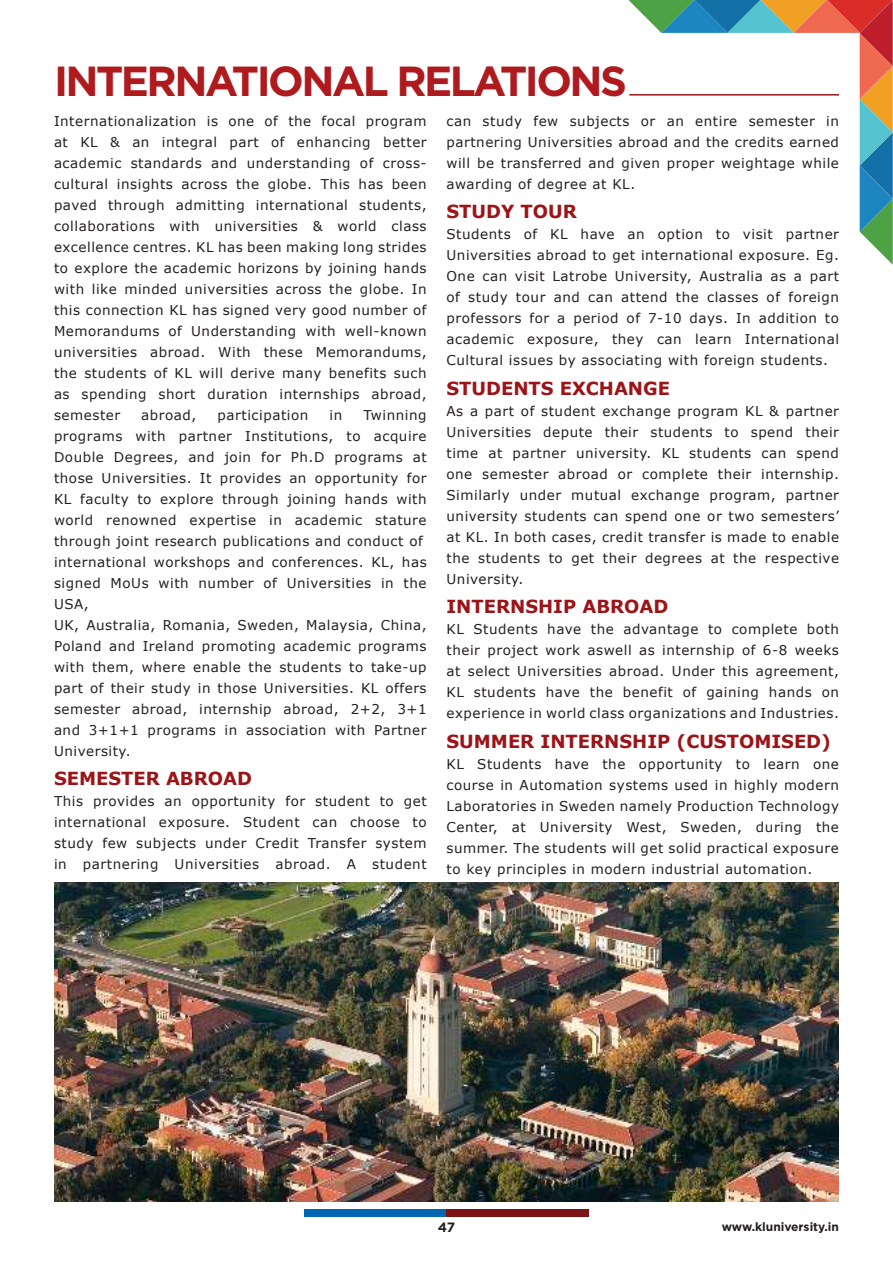
<style>
.page{position:relative;width:893px;height:1263px;background:#fff}
.page>*{position:absolute;margin:0;border:0;box-sizing:border-box;transform-origin:0 0}
.t1{font:700 42px "Gotham";letter-spacing:-.06em;color:#ae1a1e}
.t2{font:700 18px "Verdana";color:#9c1418}
.t3{font:13.5px/21px "Verdana";letter-spacing:.04em;color:#231f20;text-align:justify}
.t4{font:700 13.5px "Gotham";color:#231f20}
.t5{font:700 12px "Gotham";color:#231f20}
</style>
<div class="page">
<svg style="left:628px;top:0;width:265px;height:265px"></svg>
<div style="left:304px;top:1209px;width:142px;height:8px;background:#0166b3"></div>
<div style="left:446px;top:1209px;width:143px;height:8px;background:#7e1315"></div>
<hr style="left:629px;top:94px;width:210px;height:2px;background:#9c1418">
<img style="left:54px;top:883px;width:785px;height:318px">
<h1 class="t1" style="left:54px;top:53px;width:575px">INTERNATIONAL RELATIONS</h1>
<p class="t3" style="left:54px;top:110px;width:374px">Internationalization is one of the focal program at KL &amp; an integral part of enhancing better academic standards and understanding of cross&shy;cultural insights across the globe. This has been paved through admitting international students, collaborations with universities &amp; world class excellence centres. KL has been making long strides to explore the academic horizons by joining hands with like minded universities across the globe. In this connection KL has signed very good number of Memorandums of Understanding with well-known universities abroad. With these Memorandums, the students of KL will derive many benefits such as spending short duration internships abroad, semester</p>
<p class="t3" style="left:446px;top:110px;width:394px">can study few subjects or an entire semester in partnering Universities abroad and the credits earned will be transferred and given proper weightage while awarding of degree at KL.</p>
<h2 class="t2" style="left:446px;top:199px;width:132px">STUDY TOUR</h2>
<p class="t3" style="left:446px;top:224px;width:394px">Students of KL have an option to visit partner Universities abroad to get international exposure. Eg.<br>One can visit Latrobe University, Australia as a part of study tour and can attend the classes of foreign professors for a period of 7-10 days. In addition to academic exposure, they can learn International Cultural issues by associating with foreign students.</p>
<h2 class="t2" style="left:446px;top:375px;width:225px">STUDENTS EXCHANGE</h2>
<p class="t3" style="left:446px;top:400px;width:394px">As a part of student exchange program KL &amp; partner Universities depute their students to spend their time at partner university. KL students can spend one semester abroad or complete their internship.<br>Similarly under mutual exchange program, partner university students can spend one or two semesters’ at KL. In both cases, credit transfer is made to enable the students to get their degrees at the respective University.</p>
<h2 class="t2" style="left:446px;top:594px;width:223px">INTERNSHIP ABROAD</h2>
<p class="t3" style="left:446px;top:619px;width:394px">KL Students have the advantage to complete both their project work aswell as internship of 6-8 weeks at select Universities abroad. Under this agreement, KL students have the benefit of gaining hands on experience in world class organizations and Industries.</p>
<h2 class="t2" style="left:446px;top:728px;width:386px">SUMMER INTERNSHIP (CUSTOMISED)</h2>
<p class="t3" style="left:446px;top:753px;width:394px">KL Students have the opportunity to learn one course in Automation systems used in highly modern Laboratories in Sweden namely Production Technology Center, at University West, Sweden, during the summer. The students will get solid practical exposure to key principles in modern industrial automation.</p>
<p class="t3" style="left:141px;top:404px;width:57px">abroad,</p>
<p class="t3" style="left:218px;top:404px;width:92px">participation</p>
<p class="t3" style="left:329px;top:404px;width:14px">in</p>
<p class="t3" style="left:54px;top:404px;width:374px;text-align:left;text-indent:309px">Twinning programs with partner Institutions, to acquire Double Degrees, and join for Ph.D programs at those Universities. It provides an opportunity for KL faculty to explore through joining hands with world renowned expertise in academic stature through joint research publications and conduct of international workshops and conferences. KL, has signed MoUs with number of Universities in the USA,<br>UK, Australia, Romania, Sweden, Malaysia, China, Poland and Ireland promoting academic programs with them, where enable the students to take-up part of their study in those Universities. KL offers semester abroad, internship abroad, 2+2, 3+1 and 3+1+1 programs in association with Partner University.</p>
<h2 class="t2" style="left:54px;top:766px;width:199px">SEMESTER ABROAD</h2>
<p class="t3" style="left:54px;top:791px;width:374px">This provides an opportunity for student to get international exposure. Student can choose to study few subjects under Credit Transfer system in partnering Universities abroad. A student</p>
<p class="t4" style="left:438px;top:1218px;width:19px">47</p>
<p class="t5" style="left:722px;top:1218px;width:119px">www.kluniversity.in</p>
</div>
